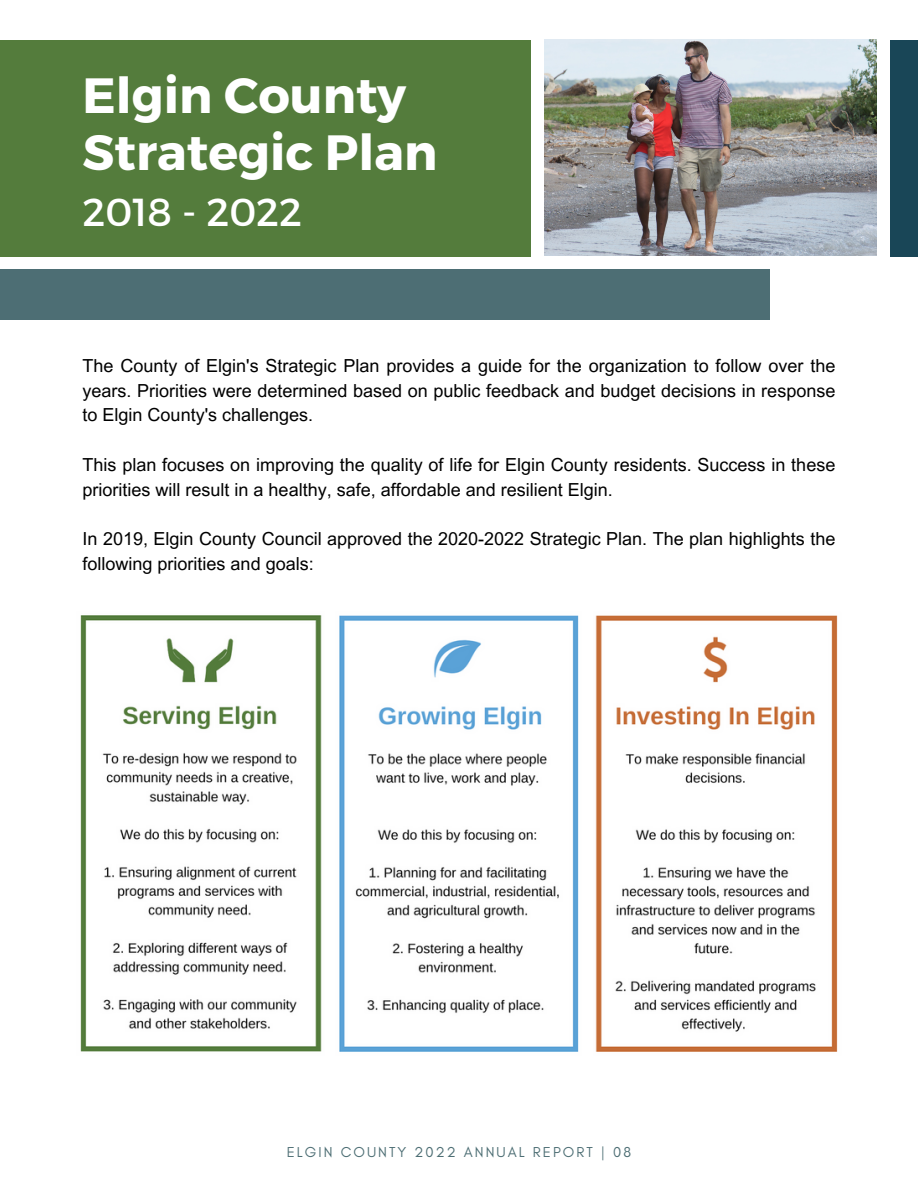
<style>
.page{position:relative;width:918px;height:1188px;background:#fff}
.page>*{position:absolute;margin:0;border:0;box-sizing:border-box;transform-origin:0 0}
.t1{font:700 49.5px "Montserrat";color:#fff}
.t2{font:39px "Montserrat";color:#fff}
.t3{font:18px/24.8px "Arial MT Pro";color:#000}
.t4{font:14.7px "Glacial Indifference";letter-spacing:.14em;color:#4d6e74}
</style>
<div class="page">
<img style="left:80px;top:615px;width:758px;height:437px">
<img style="left:545px;top:40px;width:332px;height:216px">
<div style="left:0;top:40px;width:531px;height:216px;background:#547c3c"></div>
<div style="left:0;top:269px;width:770px;height:51px;background:#4d6e74"></div>
<div style="left:891px;top:40px;width:27px;height:216px;background:#194657"></div>
<p class="t1" style="left:83px;top:63px;width:325px">Elgin County</p>
<p class="t1" style="left:83px;top:120px;width:356px">Strategic Plan</p>
<p class="t2" style="left:83px;top:186px;width:221px">2018 - 2022</p>
<p class="t3" style="left:83px;top:355px;width:754px;text-align:justify">The County of Elgin's Strategic Plan provides a guide for the organization to follow over the years. Priorities were determined based on public feedback and budget decisions in response to Elgin County's challenges.</p>
<p class="t3" style="left:83px;top:454px;width:754px">This plan focuses on improving the quality of life for Elgin County residents. Success in these priorities will result in a healthy, safe, affordable and resilient Elgin.</p>
<p class="t3" style="left:83px;top:529px;width:754px">In 2019, Elgin County Council approved the 2020-2022 Strategic Plan. The plan highlights the following priorities and goals:</p>
<p class="t4" style="left:287px;top:1143px;width:346px">ELGIN COUNTY 2022 ANNUAL REPORT | 08</p>
</div>
